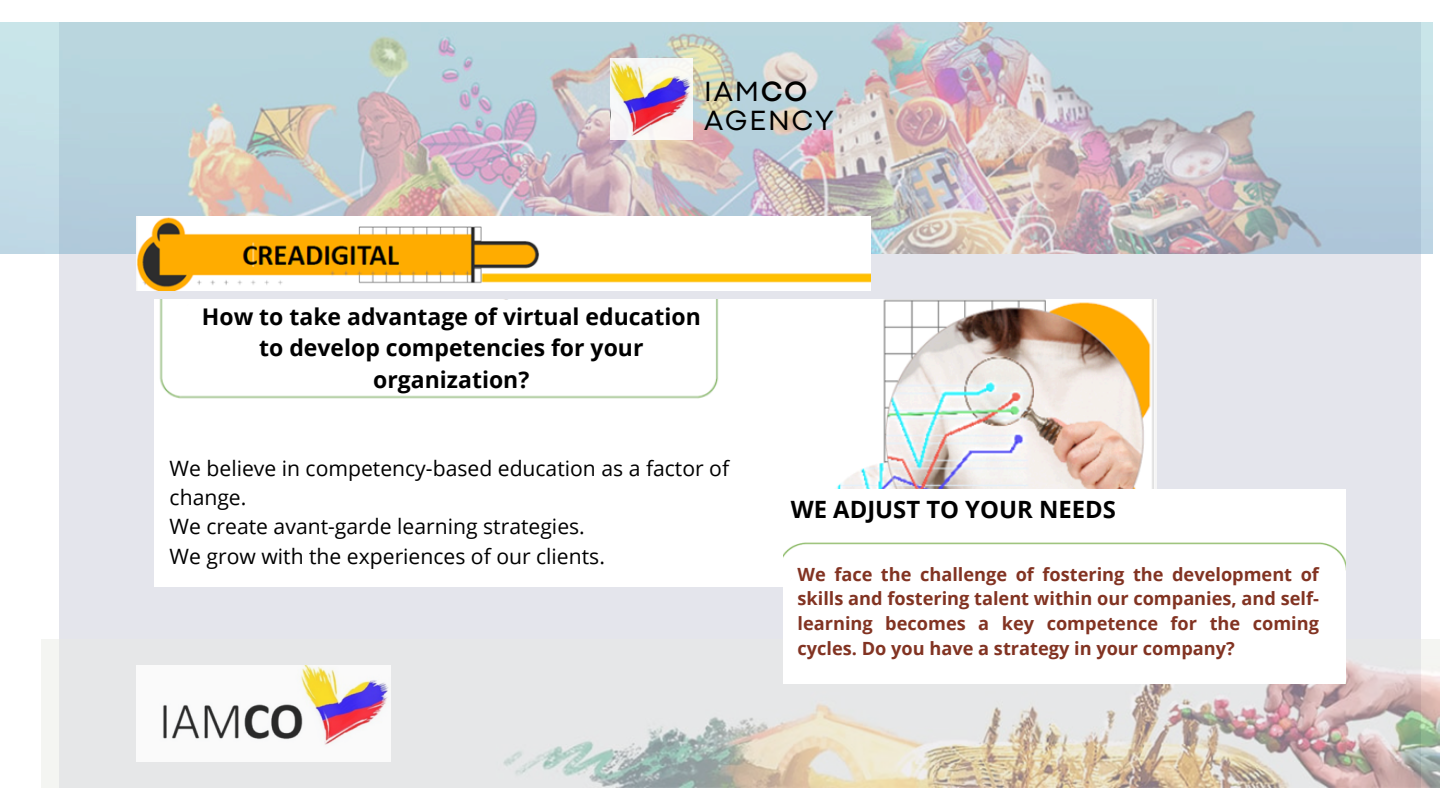
<style>
.page{position:relative;width:1440px;height:810px;background:#fff}
.page>*{position:absolute;margin:0;border:0;box-sizing:border-box;transform-origin:0 0}
.t1{font:29px/29.1px "Codec Pro";letter-spacing:.07em;color:#000}
.t2{font:700 23.8px "Open Sans";color:#000}
.t3{font:700 23px/31.5px "Open Sans";color:#000;text-align:center}
.t4{font:21.1px/29.4px "Open Sans";color:#000}
.t5{font:700 18.2px/24.8px "Open Sans";color:#823322;text-align:justify}
.s1{font-weight:700}
</style>
<div class="page">
<div style="left:60px;top:22px;width:1361px;height:766px;background:#e4e5ec"></div>
<img style="left:0;top:22px;width:1433px;height:231px">
<img style="left:41px;top:639px;width:1398px;height:149px">
<img style="left:136px;top:665px;width:254px;height:97px">
<img style="left:610px;top:58px;width:82px;height:81px">
<img style="left:136px;top:217px;width:734px;height:73px">
<img style="left:154px;top:300px;width:1002px;height:286px">
<div style="left:783px;top:489px;width:563px;height:194px;background:#fff"></div>
<div style="left:168px;top:300px;width:517px;height:95px;background:#fff"></div>
<div style="left:783px;top:489px;width:421px;height:41px;background:#fff"></div>
<div style="left:154px;top:445px;width:629px;height:131px;background:#fff"></div>
<div style="left:783px;top:563px;width:550px;height:120px;background:#fff"></div>
<p class="t1" style="left:704px;top:78px;width:131px">IAM<span class="s1">CO<br></span>AGENCY</p>
<p class="t3" style="left:202px;top:300px;width:500px">How to take advantage of virtual education to develop competencies for your organization?</p>
<h4 class="t4" style="left:170px;top:453px;width:561px">We believe in competency-based education as a factor of change.<br>We create avant-garde learning strategies.<br>We grow with the experiences of our clients.</h4>
<h3 class="t2" style="left:791px;top:493px;width:327px">WE ADJUST TO YOUR NEEDS</h3>
<p class="t5" style="left:798px;top:561px;width:523px">We face the challenge of fostering the development of skills and fostering talent within our companies, and self&shy;learning becomes a key competence for the coming cycles. Do you have a strategy in your company?</p>
</div>
